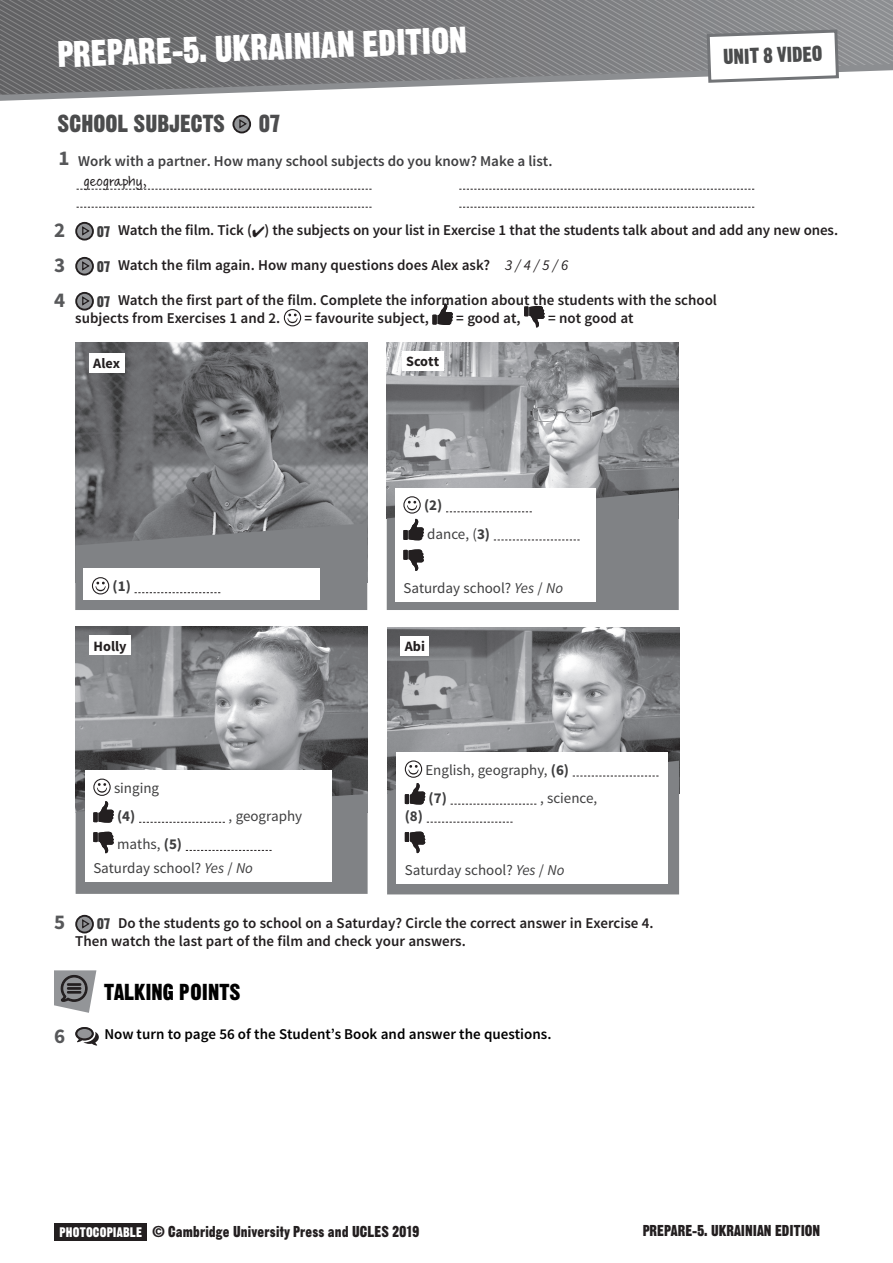
<style>
.page{position:relative;width:893px;height:1263px;background:#fff}
.page>*{position:absolute;margin:0;border:0;box-sizing:border-box;transform-origin:0 0}
.t1{font:36px "Gothic Thirteen Std";color:#fff}
.t2{font:24px "Gothic Thirteen Std";color:#4b4c4d}
.t3{font:24px "Gothic Thirteen Std";color:#4d4d4f}
.t4{font:22.5px "Gothic Thirteen Std";color:#000}
.t5{font:21px "Gothic Thirteen Std";color:#4b4c4d}
.t6{font:700 21px "Source Sans Pro";color:#57585a}
.t7{font:15.3px "Gothic Thirteen Std";letter-spacing:.005em;color:#231f20}
.t8{font:600 15px/18px "Source Sans Pro";color:#231f20}
.t9{font:15px/28.2px "Source Sans Pro";color:#3e3e3f}
.t10{font:600 15px "Source Sans Pro";color:#404042}
.t11{font:600 15px "Source Sans Pro";color:#000}
.t12{font:15px "Handfont PND";letter-spacing:.005em;color:#231f20}
.t13{font:700 15px "Source Sans Pro";color:#3e3e3f}
.t14{font:700 14.25px "Source Sans Pro";color:#231f20}
.s1{font-family:"Gothic Thirteen Std";font-weight:400;color:#3e3e3f}
.s2{font-weight:400;font-style:italic}
.s3{font-weight:700}
.s4{font-style:italic}
.s5{font-size:13.5px;color:#fff}
</style>
<div class="page">
<svg style="left:0;top:0;width:893px;height:101px;background:#8f9092"></svg>
<div style="left:54px;top:1223px;width:93px;height:18px;background:#231f20"></div>
<svg style="left:705px;top:28px;width:135px;height:56px"></svg>
<svg style="left:233px;top:116px;width:17px;height:16px"></svg>
<div style="left:232px;top:115px;width:19px;height:18px;border:2px solid #231f20;border-radius:50%"></div>
<svg style="left:238px;top:118px;width:10px;height:11px"></svg>
<svg style="left:77px;top:189px;width:295px;height:1px"></svg>
<svg style="left:459px;top:189px;width:295px;height:1px"></svg>
<svg style="left:77px;top:207px;width:295px;height:1px"></svg>
<svg style="left:459px;top:207px;width:295px;height:1px"></svg>
<svg style="left:76px;top:223px;width:17px;height:17px"></svg>
<div style="left:75px;top:222px;width:19px;height:19px;border:2px solid #231f20;border-radius:50%"></div>
<svg style="left:81px;top:225px;width:10px;height:11px"></svg>
<svg style="left:76px;top:258px;width:17px;height:17px"></svg>
<div style="left:75px;top:257px;width:19px;height:19px;border:2px solid #231f20;border-radius:50%"></div>
<svg style="left:81px;top:260px;width:10px;height:11px"></svg>
<svg style="left:76px;top:293px;width:17px;height:17px"></svg>
<div style="left:75px;top:292px;width:19px;height:19px;border:2px solid #231f20;border-radius:50%"></div>
<svg style="left:81px;top:295px;width:10px;height:11px"></svg>
<svg style="left:284px;top:309px;width:17px;height:17px"></svg>
<svg style="left:432px;top:303px;width:21px;height:22px"></svg>
<svg style="left:524px;top:306px;width:21px;height:21px"></svg>
<img style="left:75px;top:343px;width:292px;height:180px">
<img style="left:76px;top:626px;width:292px;height:152px">
<img style="left:387px;top:343px;width:292px;height:147px">
<img style="left:387px;top:627px;width:292px;height:133px">
<svg style="left:75px;top:523px;width:292px;height:87px"></svg>
<svg style="left:387px;top:490px;width:292px;height:120px"></svg>
<div style="left:85px;top:770px;width:246px;height:112px;background:#fff"></div>
<svg style="left:76px;top:778px;width:292px;height:116px"></svg>
<div style="left:396px;top:752px;width:271px;height:132px;background:#fff"></div>
<svg style="left:387px;top:760px;width:292px;height:134px"></svg>
<div style="left:89px;top:353px;width:35px;height:19px;background:#fff"></div>
<div style="left:402px;top:351px;width:41px;height:20px;background:#fff"></div>
<div style="left:89px;top:636px;width:42px;height:19px;background:#fff"></div>
<div style="left:400px;top:636px;width:29px;height:19px;background:#fff"></div>
<svg style="left:76px;top:916px;width:17px;height:16px"></svg>
<div style="left:75px;top:915px;width:19px;height:18px;border:2px solid #231f20;border-radius:50%"></div>
<svg style="left:81px;top:918px;width:10px;height:11px"></svg>
<svg style="left:75px;top:1027px;width:24px;height:18px"></svg>
<div style="left:76px;top:1028px;width:17px;height:11px;background:#939598;border-radius:50%"></div>
<div style="left:76px;top:1027px;width:18px;height:13px;border:2px solid #231f20;border-radius:50%"></div>
<svg style="left:54px;top:970px;width:42px;height:43px;background:#909092"></svg>
<h1 class="t1" style="left:57px;top:32px;width:412px;rotate:-2deg">PREPARE-5. UKRAINIAN EDITION</h1>
<h3 class="t5" style="left:723px;top:44px;width:101px;rotate:-2deg">UNIT 8 VIDEO</h3>
<h2 class="t2" style="left:57px;top:108px;width:169px">SCHOOL SUBJECTS</h2>
<h3 class="t6" style="left:59px;top:144px;width:13px">1</h3>
<p class="t12" style="left:84px;top:172px;width:64px">geography,</p>
<h3 class="t6" style="left:54px;top:216px;width:13px">2</h3>
<p class="t8" style="left:97px;top:222px;width:742px"><span class="s1">07</span> Watch the film. Tick (✔) the subjects on your list in Exercise 1 that the students talk about and add any new ones.</p>
<h3 class="t6" style="left:54px;top:251px;width:13px">3</h3>
<p class="t8" style="left:97px;top:257px;width:473px"><span class="s1">07</span> Watch the film again. How many questions does Alex ask? <span class="s2">3 / 4 / 5 / 6</span></p>
<h3 class="t6" style="left:54px;top:286px;width:13px">4</h3>
<p class="t8" style="left:75px;top:292px;width:643px;text-indent:22px"><span class="s1">07</span> Watch the first part of the film. Complete the information about the students with the school subjects from Exercises 1 and 2.</p>
<h2 class="t3" style="left:259px;top:109px;width:23px">07</h2>
<p class="t10" style="left:78px;top:151px;width:476px">Work with a partner. How many school subjects do you know? Make a list.</p>
<p class="t8" style="left:305px;top:310px;width:126px">= favourite subject,</p>
<p class="t8" style="left:456px;top:310px;width:66px">= good at,</p>
<p class="t8" style="left:548px;top:310px;width:87px">= not good at</p>
<p class="t14" style="left:93px;top:354px;width:28px">Alex</p>
<p class="t14" style="left:406px;top:352px;width:34px">Scott</p>
<p class="t13" style="left:113px;top:577px;width:20px">(1)</p>
<p class="t9" style="left:424px;top:492px;width:68px"><span class="s3">(2)<br></span>dance, (<span class="s3">3)</span></p>
<p class="t9" style="left:403px;top:574px;width:161px">Saturday school? <span class="s4">Yes</span> / <span class="s4">No</span></p>
<p class="t14" style="left:94px;top:637px;width:35px">Holly</p>
<p class="t14" style="left:405px;top:637px;width:22px">Abi</p>
<p class="t9" style="left:114px;top:774px;width:47px">singing</p>
<p class="t13" style="left:117px;top:806px;width:20px">(4)</p>
<p class="t9" style="left:229px;top:802px;width:75px">, geography</p>
<p class="t9" style="left:93px;top:832px;width:161px;line-height:24.3px;text-indent:24px">maths, <span class="s3">(5)<br></span>Saturday school? <span class="s4">Yes</span> / <span class="s4">No</span></p>
<p class="t9" style="left:425px;top:756px;width:145px">English, geography, <span class="s3">(6) (7)</span></p>
<p class="t9" style="left:540px;top:784px;width:59px">, science,</p>
<p class="t13" style="left:405px;top:806px;width:20px">(8)</p>
<p class="t9" style="left:405px;top:856px;width:161px">Saturday school? <span class="s4">Yes</span> / <span class="s4">No</span></p>
<h3 class="t6" style="left:54px;top:909px;width:13px">5</h3>
<p class="t8" style="left:75px;top:914px;width:580px;text-indent:22px"><span class="s1">07</span> Do the students go to school on a Saturday? Circle the correct answer in Exercise 4.<br>Then watch the last part of the film and check your answers.</p>
<h3 class="t6" style="left:54px;top:1023px;width:13px">6</h3>
<h3 class="t4" style="left:104px;top:978px;width:138px">TALKING POINTS</h3>
<p class="t11" style="left:104px;top:1024px;width:449px">Now turn to page 56 of the Student’s Book and answer the questions.</p>
<p class="t7" style="left:60px;top:1222px;width:361px"><span class="s5">PHOTOCOPIABLE</span> © Cambridge University Press and UCLES 2019</p>
<p class="t7" style="left:643px;top:1221px;width:179px">PREPARE-5. UKRAINIAN EDITION</p>
</div>
